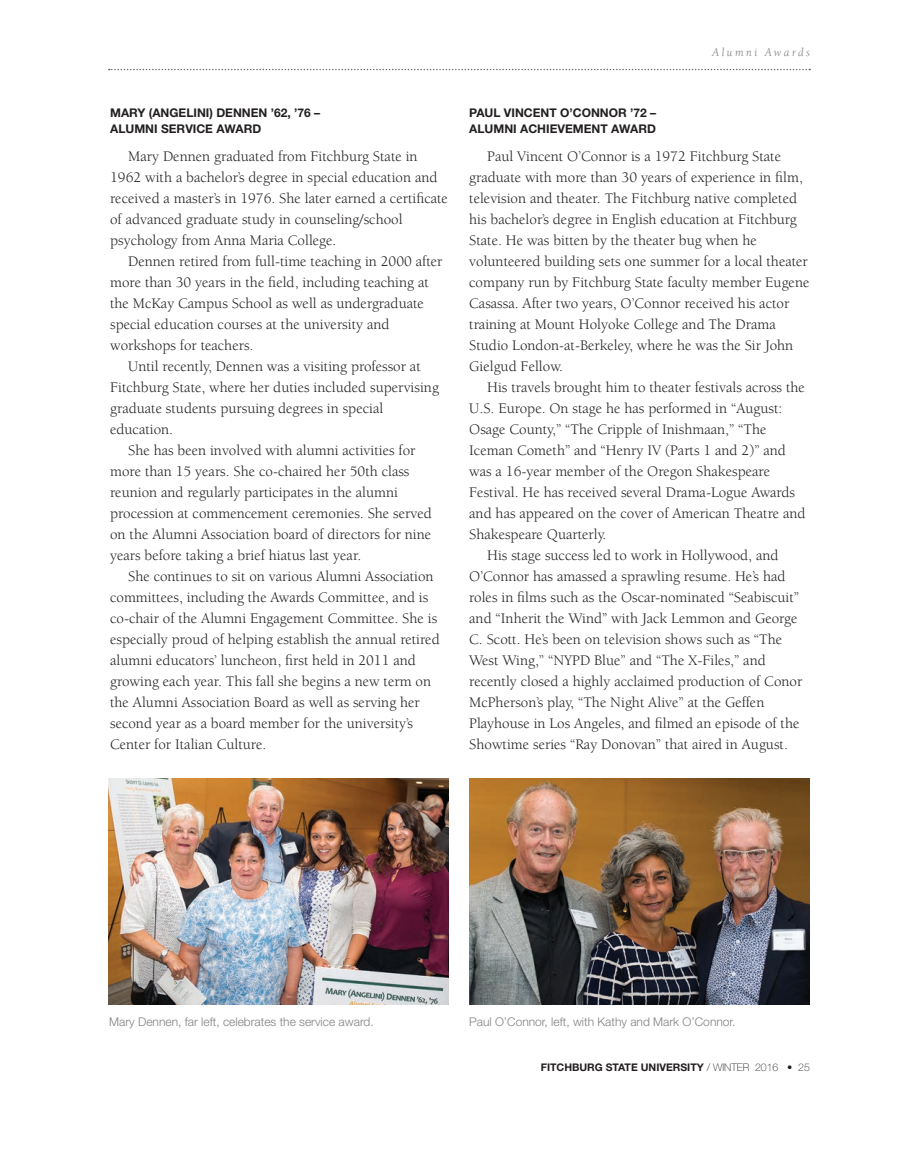
<style>
.page{position:relative;width:918px;height:1161px;background:#fff}
.page>*{position:absolute;margin:0;border:0;box-sizing:border-box;transform-origin:0 0}
.t1{font:15px/21px "Berkeley";color:#231f20}
.t2{font:700 12px/16.5px "Helvetica Neue LT Std";color:#231f20}
.t3{font:300 12px "Helvetica Neue LT Std";color:#808285}
.t4{font:italic 12px "Berkeley";letter-spacing:.2em;color:#808285}
.t5{font:700 10.5px "Helvetica Neue LT Std";color:#231f20}
.s1{font-weight:100}
</style>
<div class="page">
<svg style="left:109px;top:69px;width:701px;height:1px"></svg>
<img style="left:108px;top:778px;width:341px;height:227px">
<img style="left:469px;top:778px;width:341px;height:227px">
<p class="t2" style="left:110px;top:104px;width:212px">MARY (ANGELINI) DENNEN ’62, ’76 –<br>ALUMNI SERVICE AWARD</p>
<p class="t1" style="left:110px;top:146px;width:339px;text-indent:18px">Mary Dennen graduated from Fitchburg State in 1962 with a bachelor’s degree in special education and received a master’s in 1976. She later earned a certificate of advanced graduate study in counseling/school psychology from Anna Maria College.</p>
<p class="t1" style="left:110px;top:251px;width:334px;text-indent:18px">Dennen retired from full-time teaching in 2000 after more than 30 years in the field, including teaching at the McKay Campus School as well as undergraduate special education courses at the university and workshops for teachers.</p>
<p class="t1" style="left:128px;top:356px;width:294px">Until recently, Dennen was a visiting professor at</p>
<p class="t1" style="left:110px;top:377px;width:330px">Fitchburg State, where her duties included supervising</p>
<p class="t1" style="left:110px;top:398px;width:275px">graduate students pursuing degrees in special</p>
<p class="t1" style="left:110px;top:419px;width:65px">education.</p>
<p class="t1" style="left:128px;top:440px;width:289px">She has been involved with alumni activities for</p>
<p class="t1" style="left:110px;top:461px;width:301px">more than 15 years. She co-chaired her 50th class</p>
<p class="t1" style="left:110px;top:482px;width:289px">reunion and regularly participates in the alumni</p>
<p class="t1" style="left:110px;top:503px;width:323px">procession at commencement ceremonies. She served</p>
<p class="t1" style="left:110px;top:524px;width:323px">on the Alumni Association board of directors for nine</p>
<p class="t1" style="left:110px;top:545px;width:253px">years before taking a brief hiatus last year.</p>
<p class="t1" style="left:128px;top:566px;width:307px">She continues to sit on various Alumni Association</p>
<p class="t1" style="left:110px;top:587px;width:320px">committees, including the Awards Committee, and is</p>
<p class="t1" style="left:110px;top:608px;width:329px">co-chair of the Alumni Engagement Committee. She is</p>
<p class="t1" style="left:110px;top:629px;width:331px">especially proud of helping establish the annual retired</p>
<p class="t1" style="left:110px;top:650px;width:307px">alumni educators’ luncheon, first held in 2011 and</p>
<p class="t1" style="left:110px;top:671px;width:322px">growing each year. This fall she begins a new term on</p>
<p class="t1" style="left:110px;top:692px;width:311px">the Alumni Association Board as well as serving her</p>
<p class="t1" style="left:110px;top:713px;width:304px">second year as a board member for the university’s</p>
<p class="t1" style="left:110px;top:734px;width:158px">Center for Italian Culture.</p>
<p class="t4" style="left:712px;top:47px;width:99px">Alumni Awards</p>
<p class="t2" style="left:469px;top:104px;width:188px">PAUL VINCENT O’CONNOR ’72 –<br>ALUMNI ACHIEVEMENT AWARD</p>
<p class="t1" style="left:469px;top:146px;width:342px;text-indent:18px">Paul Vincent O’Connor is a 1972 Fitchburg State graduate with more than 30 years of experience in film, television and theater. The Fitchburg native completed his bachelor’s degree in English education at Fitchburg State. He was bitten by the theater bug when he volunteered building sets one summer for a local theater company run by Fitchburg State faculty member Eugene Casassa. After two years, O’Connor received his actor training at Mount Holyoke College and The Drama Studio London-at-Berkeley, where he was the Sir John Gielgud Fellow.</p>
<p class="t1" style="left:487px;top:377px;width:319px">His travels brought him to theater festivals across the</p>
<p class="t1" style="left:469px;top:398px;width:315px">U.S. Europe. On stage he has performed in “August:</p>
<p class="t1" style="left:469px;top:419px;width:299px">Osage County,” “The Cripple of Inishmaan,” “The</p>
<p class="t1" style="left:469px;top:440px;width:318px">Iceman Cometh” and “Henry IV (Parts 1 and 2)” and</p>
<p class="t1" style="left:469px;top:461px;width:302px">was a 16-year member of the Oregon Shakespeare</p>
<p class="t1" style="left:469px;top:482px;width:327px">Festival. He has received several Drama-Logue Awards</p>
<p class="t1" style="left:469px;top:503px;width:338px">and has appeared on the cover of American Theatre and</p>
<p class="t1" style="left:469px;top:524px;width:139px">Shakespeare Quarterly.</p>
<p class="t1" style="left:487px;top:545px;width:293px">His stage success led to work in Hollywood, and</p>
<p class="t1" style="left:469px;top:566px;width:318px">O’Connor has amassed a sprawling resume. He’s had</p>
<p class="t1" style="left:469px;top:587px;width:331px">roles in films such as the Oscar-nominated “Seabiscuit”</p>
<p class="t1" style="left:469px;top:608px;width:330px">and “Inherit the Wind” with Jack Lemmon and George</p>
<p class="t1" style="left:469px;top:629px;width:315px">C. Scott. He’s been on television shows such as “The</p>
<p class="t1" style="left:469px;top:650px;width:298px">West Wing,” “NYPD Blue” and “The X-Files,” and</p>
<p class="t1" style="left:469px;top:671px;width:335px">recently closed a highly acclaimed production of Conor</p>
<p class="t1" style="left:469px;top:692px;width:297px">McPherson’s play, “The Night Alive” at the Geffen</p>
<p class="t1" style="left:469px;top:713px;width:332px">Playhouse in Los Angeles, and filmed an episode of the</p>
<p class="t1" style="left:469px;top:734px;width:320px">Showtime series “Ray Donovan” that aired in August.</p>
<p class="t3" style="left:109px;top:1014px;width:266px">Mary Dennen, far left, celebrates the service award.</p>
<p class="t3" style="left:469px;top:1014px;width:268px">Paul O’Connor, left, with Kathy and Mark O’Connor.</p>
<p class="t5" style="left:541px;top:1061px;width:271px">FITCHBURG STATE UNIVERSITY <span class="s1">/ WINTER 2016 • 25</span></p>
</div>
